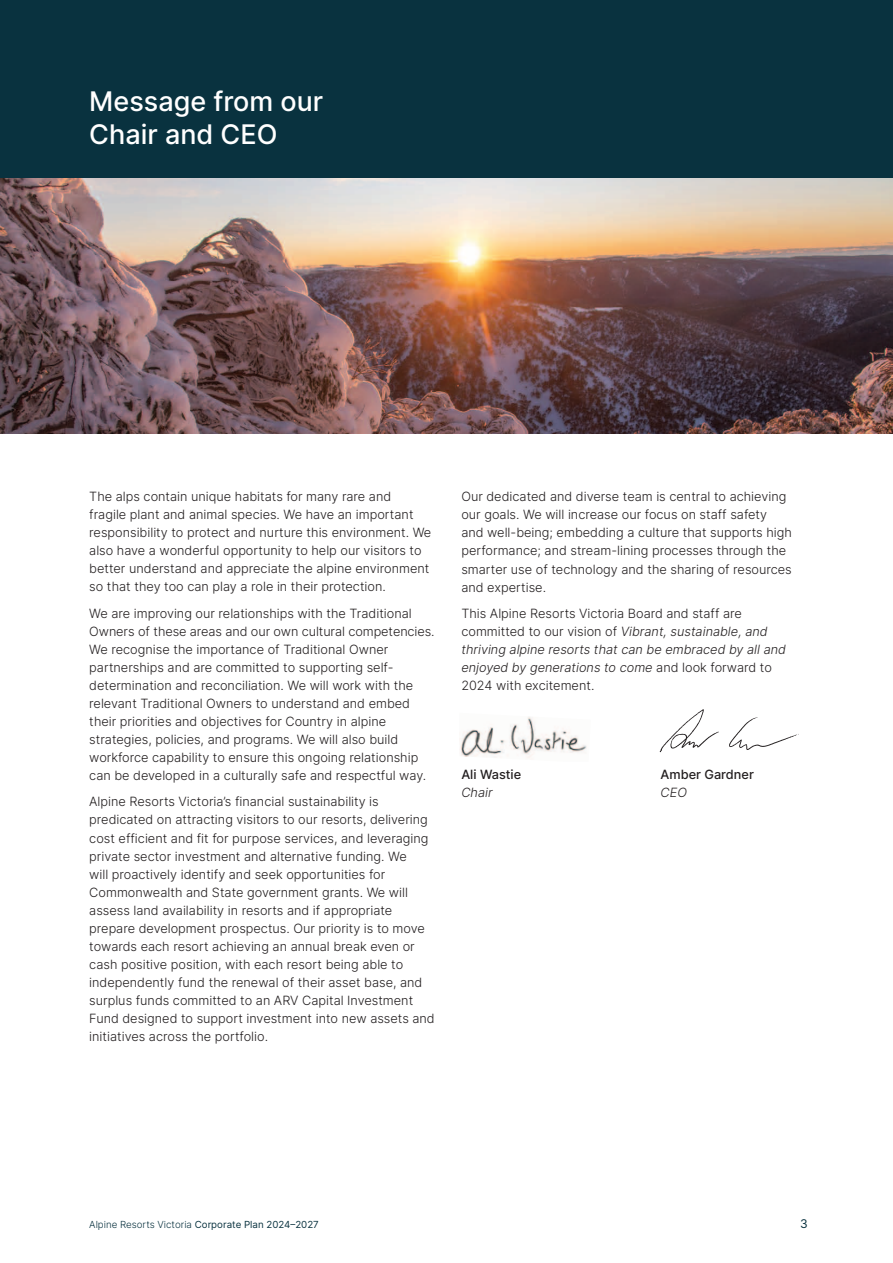
<style>
.page{position:relative;width:893px;height:1263px;background:#fff}
.page>*{position:absolute;margin:0;border:0;box-sizing:border-box;transform-origin:0 0}
.t1{font:500 27px/33px "Inter";color:#fff}
.t2{font:300 12.75px/18px "Inter";color:#231f20}
.t3{font:500 12.75px "Inter";color:#231f20}
.t4{font:italic 300 12.75px "Inter";color:#231f20}
.t5{font:12px "Inter";color:#09323f}
.t6{font:9.75px "Inter";color:#09323f}
.s1{font-style:italic}
.s2{font-weight:300}
</style>
<div class="page">
<div style="left:0;top:0;width:893px;height:179px;background:#09323f"></div>
<img style="left:0;top:179px;width:893px;height:255px">
<img style="left:460px;top:717px;width:127px;height:41px">
<img style="left:659px;top:709px;width:140px;height:44px">
<h1 class="t1" style="left:89px;top:84px;width:235px">Message from our<br>Chair and CEO</h1>
<p class="t2" style="left:89px;top:488px;width:344px">The alps contain unique habitats for many rare and fragile plant and animal species. We have an important responsibility to protect and nurture this environment. We also have a wonderful opportunity to help our visitors to better understand and appreciate the alpine environment so that they too can play a role in their protection.</p>
<p class="t2" style="left:89px;top:604px;width:347px">We are improving our relationships with the Traditional Owners of these areas and our own cultural competencies.<br>We recognise the importance of Traditional Owner partnerships and are committed to supporting self&shy;determination and reconciliation. We will work with the relevant Traditional Owners to understand and embed their priorities and objectives for Country in alpine strategies, policies, and programs. We will also build workforce capability to ensure this ongoing relationship can be developed in a culturally safe and respectful way.</p>
<p class="t2" style="left:89px;top:793px;width:347px">Alpine Resorts Victoria’s financial sustainability is predicated on attracting visitors to our resorts, delivering cost efficient and fit for purpose services, and leveraging private sector investment and alternative funding. We<br>will proactively identify and seek opportunities for Commonwealth and State government grants. We will assess land availability in resorts and if appropriate prepare development prospectus. Our priority is to move towards each resort achieving an annual break even or cash positive position, with each resort being able to independently fund the renewal of their asset base, and surplus funds committed to an ARV Capital Investment Fund designed to support investment into new assets and initiatives across the portfolio.</p>
<p class="t2" style="left:461px;top:488px;width:332px">Our dedicated and diverse team is central to achieving our goals. We will increase our focus on staff safety and well-being; embedding a culture that supports high performance; and stream-lining processes through the smarter use of technology and the sharing of resources and expertise.</p>
<p class="t2" style="left:461px;top:604px;width:326px">This Alpine Resorts Victoria Board and staff are committed to our vision of <span class="s1">Vibrant, sustainable, and thriving alpine resorts that can be embraced by all and enjoyed by generations to come</span> and look forward to 2024 with excitement.</p>
<p class="t3" style="left:461px;top:765px;width:61px">Ali Wastie</p>
<p class="t3" style="left:661px;top:765px;width:95px">Amber Gardner</p>
<p class="t4" style="left:461px;top:783px;width:33px">Chair</p>
<p class="t4" style="left:661px;top:783px;width:28px">CEO</p>
<p class="t6" style="left:89px;top:1217px;width:231px"><span class="s2">Alpine Resorts Victoria</span> Corporate Plan 2024–2027</p>
<p class="t5" style="left:800px;top:1215px;width:9px">3</p>
</div>
